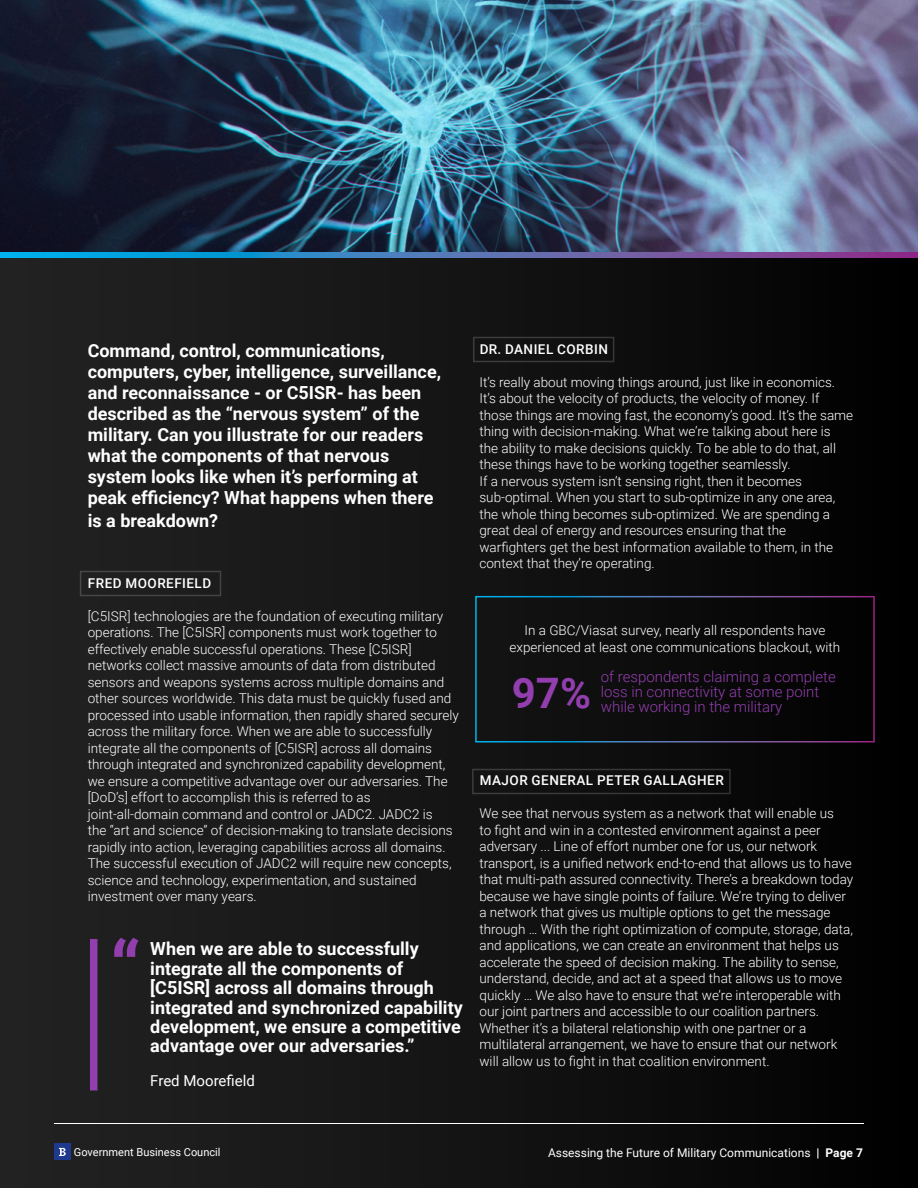
<style>
.page{position:relative;width:918px;height:1188px;background:#fff}
.page>*{position:absolute;margin:0;border:0;box-sizing:border-box;transform-origin:0 0}
.t1{font:700 75px "Roboto";color:#933eae}
.t2{font:700 42px "Roboto";color:#933eae}
.t3{font:700 18px/21.1px "Roboto";color:#fff}
.t4{font:300 15px/15px "Roboto";color:#933eae}
.t5{font:15px "Roboto";color:#fff}
.t6{font:300 13.5px/16.5px "Roboto";color:#fff}
.t7{font:500 13.5px "Roboto";letter-spacing:.035em;color:#fff}
.t8{font:12px "Roboto";color:#fff}
.t9{font:11.1px "Roboto";color:#fff}
.s1{font-weight:700}
</style>
<div class="page">
<div style="left:0;top:258px;width:918px;height:930px;background:linear-gradient(to right,#242425,#020203)"></div>
<img style="left:0;top:1px;width:1px;height:1187px">
<div style="left:90px;top:939px;width:7px;height:151px;background:#933eae"></div>
<img style="left:0;top:0;width:918px;height:252px">
<svg style="left:0;top:252px;width:918px;height:6px;background:#4974b8"></svg>
<hr style="left:54px;top:1123px;width:810px;height:1px;background:#fff">
<div style="left:54px;top:1144px;width:17px;height:16px;background:#1e398d"></div>
<svg style="left:59px;top:1148px;width:7px;height:8px"></svg>
<p class="t3" style="left:88px;top:339px;width:355px">Command, control, communications, computers, cyber, intelligence, surveillance, and reconnaissance - or C5ISR- has been described as the “nervous system” of the military. Can you illustrate for our readers what the components of that nervous system looks like when it’s performing at peak efficiency? What happens when there is a breakdown?</p>
<p class="t7" style="left:88px;top:574px;width:125px">FRED MOOREFIELD</p>
<p class="t6" style="left:88px;top:607px;width:373px">[C5ISR] technologies are the foundation of executing military operations. The [C5ISR] components must work together to effectively enable successful operations. These [C5ISR] networks collect massive amounts of data from distributed sensors and weapons systems across multiple domains and other sources worldwide. This data must be quickly fused and processed into usable information, then rapidly shared securely across the military force. When we are able to successfully integrate all the components of [C5ISR] across all domains through integrated and synchronized capability development, we ensure a competitive advantage over our adversaries. The [DoD’s] effort to accomplish this is referred to as joint-all-domain command and control or JADC2. JADC2 is<br>the “art and science” of decision-making to translate decisions rapidly into action, leveraging capabilities across all domains.<br>The successful execution of JADC2 will require new concepts, science and technology, experimentation, and sustained investment over many years.</p>
<h1 class="t1" style="left:110px;top:916px;width:32px">“</h1>
<h3 class="t3" style="left:150px;top:938px;width:314px;line-height:19.5px">When we are able to successfully integrate all the components of [C5ISR] across all domains through integrated and synchronized capability development, we ensure a competitive advantage over our adversaries.”</h3>
<p class="t5" style="left:150px;top:1070px;width:106px">Fred Moorefield</p>
<p class="t7" style="left:480px;top:339px;width:130px">DR. DANIEL CORBIN</p>
<p class="t6" style="left:479px;top:373px;width:375px">It’s really about moving things around, just like in economics.<br>It’s about the velocity of products, the velocity of money. If those things are moving fast, the economy’s good. It’s the same thing with decision-making. What we’re talking about here is<br>the ability to make decisions quickly. To be able to do that, all these things have to be working together seamlessly.<br>If a nervous system isn’t sensing right, then it becomes sub-optimal. When you start to sub-optimize in any one area, the whole thing becomes sub-optimized. We are spending a great deal of energy and resources ensuring that the warfighters get the best information available to them, in the context that they’re operating.</p>
<p class="t6" style="left:510px;top:622px;width:332px;text-align:center">In a GBC/Viasat survey, nearly all respondents have experienced at least one communications blackout, with</p>
<h2 class="t2" style="left:512px;top:664px;width:81px">97%</h2>
<p class="t4" style="left:601px;top:668px;width:237px">of respondents claiming a complete loss in connectivity at some point</p>
<p class="t4" style="left:601px;top:698px;width:183px">while working in the military</p>
<p class="t7" style="left:480px;top:771px;width:246px">MAJOR GENERAL PETER GALLAGHER</p>
<p class="t6" style="left:479px;top:805px;width:375px">We see that nervous system as a network that will enable us<br>to fight and win in a contested environment against a peer adversary ... Line of effort number one for us, our network transport, is a unified network end-to-end that allows us to have that multi-path assured connectivity. There’s a breakdown today because we have single points of failure. We’re trying to deliver a network that gives us multiple options to get the message through … With the right optimization of compute, storage, data, and applications, we can create an environment that helps us accelerate the speed of decision making. The ability to sense, understand, decide, and act at a speed that allows us to move quickly … We also have to ensure that we’re interoperable with our joint partners and accessible to our coalition partners.<br>Whether it’s a bilateral relationship with one partner or a multilateral arrangement, we have to ensure that our network will allow us to fight in that coalition environment.</p>
<p class="t9" style="left:74px;top:1144px;width:148px">Government Business Council</p>
<p class="t8" style="left:548px;top:1144px;width:316px">Assessing the Future of Military Communications <span class="s1">| Page 7</span></p>
</div>
